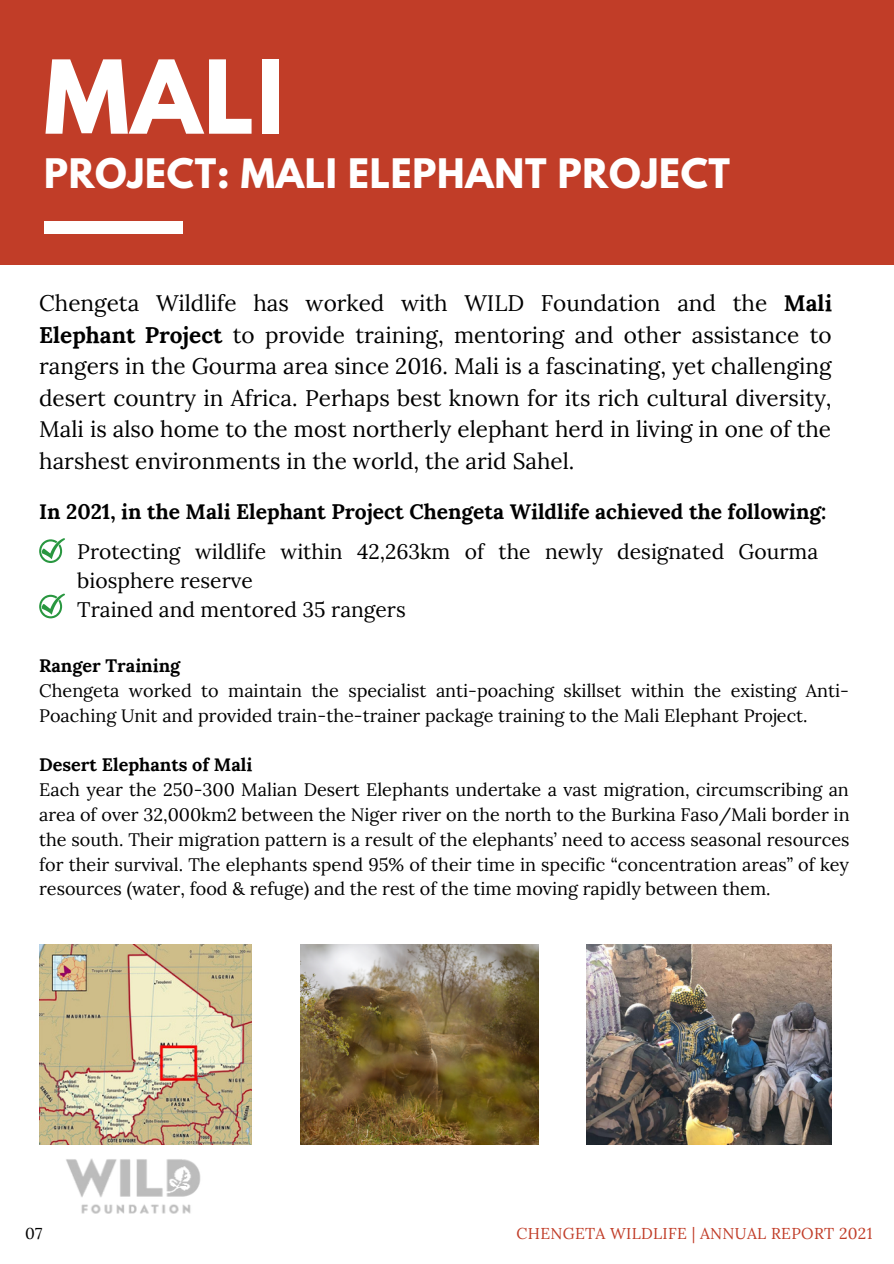
<style>
.page{position:relative;width:894px;height:1264px;background:#fff}
.page>*{position:absolute;margin:0;border:0;box-sizing:border-box;transform-origin:0 0}
.t1{font:700 90.3px "League Spartan";letter-spacing:.02em;color:#fff}
.t2{font:700 90.15px "League Spartan";color:#fff}
.t3{font:700 36px "League Spartan";letter-spacing:.02em;color:#fff}
.t4{font:22.5px/31.5px "Lora";color:#000;text-align:justify}
.t5{font:21px/29.2px "Lora";color:#000}
.t6{font:700 21px "Lora";color:#000}
.t7{font:18px/24.8px "Lora";color:#000}
.t8{font:700 18px "Lora";color:#000}
.t9{font:15.75px "Lora";letter-spacing:.02em;color:#c13d28}
.t10{font:15.75px "Lora";color:#000}
.s1{font-weight:700}
</style>
<div class="page">
<div style="left:0;top:0;width:893px;height:264px;background:#c13d28"></div>
<div style="left:44px;top:221px;width:138px;height:12px;background:#fff"></div>
<img style="left:39px;top:944px;width:212px;height:200px">
<img style="left:300px;top:944px;width:238px;height:200px">
<img style="left:586px;top:944px;width:245px;height:200px">
<img style="left:66px;top:1158px;width:135px;height:56px">
<svg style="left:39px;top:538px;width:26px;height:25px"></svg>
<svg style="left:39px;top:593px;width:26px;height:25px"></svg>
<p class="t2" style="left:44px;top:53px;width:241px">MALI</p>
<p class="t3" style="left:44px;top:155px;width:687px">PROJECT: MALI ELEPHANT PROJECT</p>
<p class="t1" style="left:79px;top:174px;width:513px">SUMMARY</p>
<p class="t4" style="left:39px;top:287px;width:794px">Chengeta Wildlife has worked with WILD Foundation and the <span class="s1">Mali Elephant Project</span> to provide training, mentoring and other assistance to rangers in the Gourma area since 2016. Mali is a fascinating, yet challenging desert country in Africa. Perhaps best known for its rich cultural diversity, Mali is also home to the most northerly elephant herd in living in one of the harshest environments in the world, the arid Sahel.</p>
<p class="t6" style="left:39px;top:498px;width:788px">In 2021, in the Mali Elephant Project Chengeta Wildlife achieved the following:</p>
<p class="t5" style="left:77px;top:536px;width:742px">Protecting wildlife within 42,263km of the newly designated Gourma biosphere reserve</p>
<p class="t5" style="left:77px;top:595px;width:330px">Trained and mentored 35 rangers</p>
<p class="t8" style="left:39px;top:654px;width:142px">Ranger Training</p>
<p class="t7" style="left:39px;top:678px;width:811px">Chengeta worked to maintain the specialist anti-poaching skillset within the existing Anti-<br>Poaching Unit and provided train-the-trainer package training to the Mali Elephant Project.</p>
<p class="t8" style="left:39px;top:753px;width:215px">Desert Elephants of Mali</p>
<p class="t7" style="left:39px;top:777px;width:811px;text-align:justify">Each year the 250-300 Malian Desert Elephants undertake a vast migration, circumscribing an area of over 32,000km2 between the Niger river on the north to the Burkina Faso/Mali border in the south. Their migration pattern is a result of the elephants’ need to access seasonal resources for their survival. The elephants spend 95% of their time in specific “concentration areas” of key resources (water, food &amp; refuge) and the rest of the time moving rapidly between them.</p>
<p class="t10" style="left:25px;top:1222px;width:19px">07</p>
<p class="t9" style="left:516px;top:1222px;width:357px">CHENGETA WILDLIFE | ANNUAL REPORT 2021</p>
</div>
